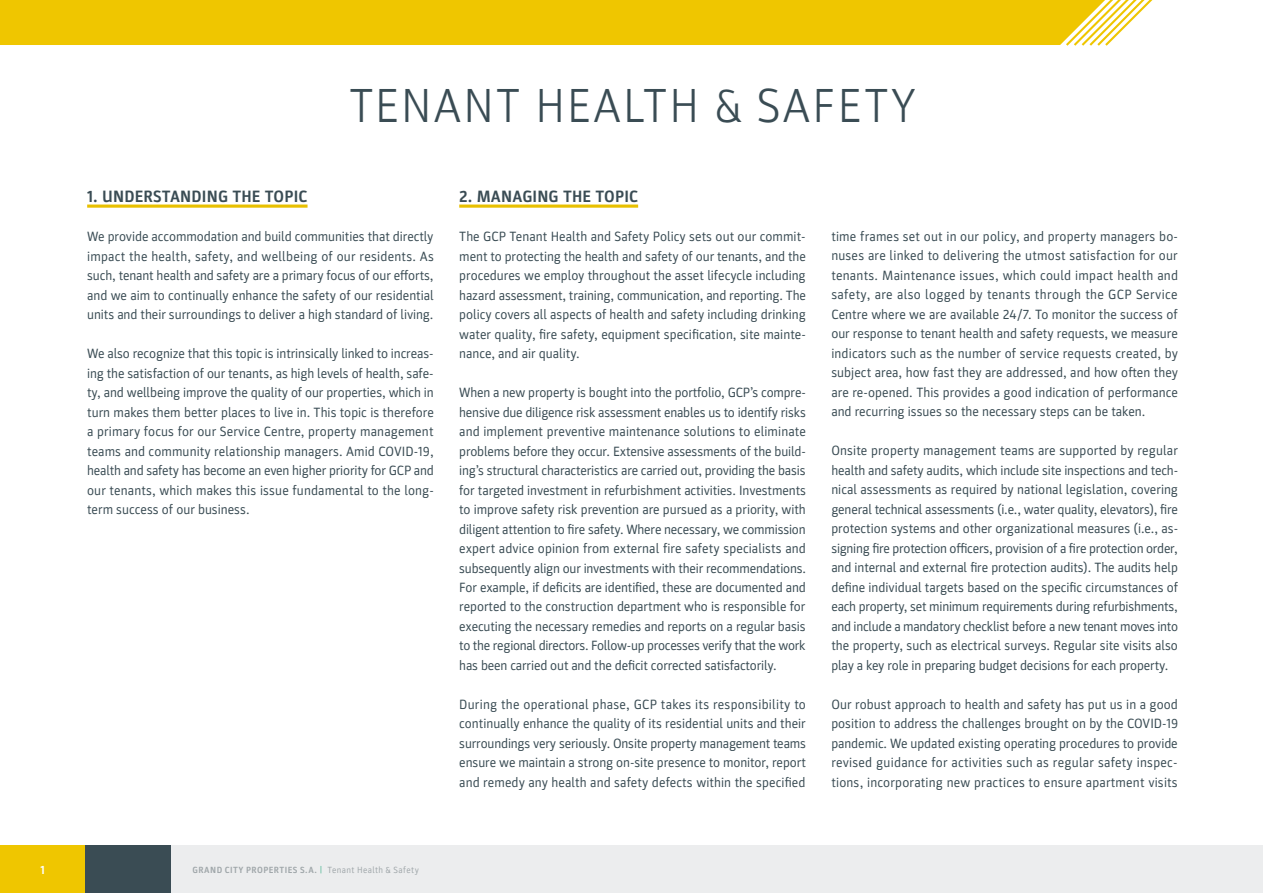
<style>
.page{position:relative;width:1263px;height:893px;background:#fff}
.page>*{position:absolute;margin:0;border:0;box-sizing:border-box;transform-origin:0 0}
.t1{font:300 48px "Parka";letter-spacing:.04em;color:#3a4c54}
.t2{font:700 16.5px "Parka";letter-spacing:.01em;color:#3a4c54}
.t3{font:13.5px/19.5px "Parka";color:#3a4c54;text-align:justify}
.t4{font:700 12px "Parka";color:#fff}
.t5{font:700 9px "Parka";letter-spacing:.05em;color:#a0a7aa}
.s1{font-family:"Flama";font-weight:400;font-size:9.75px;color:#57b998}
.s2{font-weight:400}
</style>
<div class="page">
<div style="left:0;top:845px;width:85px;height:48px;background:#efc600"></div>
<div style="left:99px;top:845px;width:1164px;height:48px;background:#ecedee"></div>
<div style="left:85px;top:845px;width:85px;height:48px;background:#3a4c54"></div>
<svg style="left:1067px;top:0;width:86px;height:46px"></svg>
<div style="left:0;top:0;width:1107px;height:45px;background:#efc600"></div>
<hr style="left:87px;top:205px;width:221px;height:3px;background:#e8c000">
<hr style="left:459px;top:205px;width:179px;height:3px;background:#e8c000">
<h1 class="t1" style="left:349px;top:79px;width:569px">TENANT HEALTH &amp; SAFETY</h1>
<p class="t2" style="left:87px;top:187px;width:222px">1. UNDERSTANDING THE TOPIC</p>
<p class="t3" style="left:87px;top:227px;width:348px">We provide accommodation and build communities that directly impact the health, safety, and wellbeing of our residents. As such, tenant health and safety are a primary focus of our efforts, and we aim to continually enhance the safety of our residential units and their surroundings to deliver a high standard of living.</p>
<p class="t3" style="left:87px;top:344px;width:348px">We also recognize that this topic is intrinsically linked to increas&shy;ing the satisfaction of our tenants, as high levels of health, safe&shy;ty, and wellbeing improve the quality of our properties, which in turn makes them better places to live in. This topic is therefore a primary focus for our Service Centre, property management teams and community relationship managers. Amid COVID-19, health and safety has become an even higher priority for GCP and our tenants, which makes this issue fundamental to the long&shy;term success of our business.</p>
<p class="t2" style="left:459px;top:187px;width:180px">2. MANAGING THE TOPIC</p>
<p class="t3" style="left:459px;top:227px;width:348px">The GCP Tenant Health and Safety Policy sets out our commit&shy;ment to protecting the health and safety of our tenants, and the procedures we employ throughout the asset lifecycle including hazard assessment, training, communication, and reporting. The policy covers all aspects of health and safety including drinking water quality, fire safety, equipment specification, site mainte&shy;nance, and air quality.</p>
<p class="t3" style="left:459px;top:383px;width:348px">When a new property is bought into the portfolio, GCP’s compre&shy;hensive due diligence risk assessment enables us to identify risks and implement preventive maintenance solutions to eliminate problems before they occur. Extensive assessments of the build&shy;ing’s structural characteristics are carried out, providing the basis for targeted investment in refurbishment activities. Investments to improve safety risk prevention are pursued as a priority, with diligent attention to fire safety. Where necessary, we commission expert advice opinion from external fire safety specialists and subsequently align our investments with their recommendations.<br>For example, if deficits are identified, these are documented and reported to the construction department who is responsible for executing the necessary remedies and reports on a regular basis to the regional directors. Follow-up processes verify that the work has been carried out and the deficit corrected satisfactorily.</p>
<p class="t3" style="left:459px;top:695px;width:348px">During the operational phase, GCP takes its responsibility to continually enhance the quality of its residential units and their surroundings very seriously. Onsite property management teams ensure we maintain a strong on-site presence to monitor, report and remedy any health and safety defects within the specified</p>
<p class="t3" style="left:831px;top:227px;width:348px">time frames set out in our policy, and property managers bo&shy;nuses are linked to delivering the utmost satisfaction for our tenants. Maintenance issues, which could impact health and safety, are also logged by tenants through the GCP Service Centre where we are available 24/7. To monitor the success of our response to tenant health and safety requests, we measure indicators such as the number of service requests created, by subject area, how fast they are addressed, and how often they are re-opened. This provides a good indication of performance and recurring issues so the necessary steps can be taken.</p>
<p class="t3" style="left:831px;top:441px;width:348px">Onsite property management teams are supported by regular health and safety audits, which include site inspections and tech&shy;nical assessments as required by national legislation, covering general technical assessments (i.e., water quality, elevators), fire protection systems and other organizational measures (i.e., as&shy;signing fire protection officers, provision of a fire protection order, and internal and external fire protection audits). The audits help define individual targets based on the specific circumstances of each property, set minimum requirements during refurbishments, and include a mandatory checklist before a new tenant moves into the property, such as electrical surveys. Regular site visits also play a key role in preparing budget decisions for each property.</p>
<p class="t3" style="left:831px;top:695px;width:348px">Our robust approach to health and safety has put us in a good position to address the challenges brought on by the COVID-19 pandemic. We updated existing operating procedures to provide revised guidance for activities such as regular safety inspec&shy;tions, incorporating new practices to ensure apartment visits</p>
<p class="t4" style="left:40px;top:863px;width:6px">1</p>
<p class="t5" style="left:192px;top:864px;width:228px">GRAND CITY PROPERTIES S.A. <span class="s1">|</span> <span class="s2">Tenant Health &amp; Safety</span></p>
</div>
